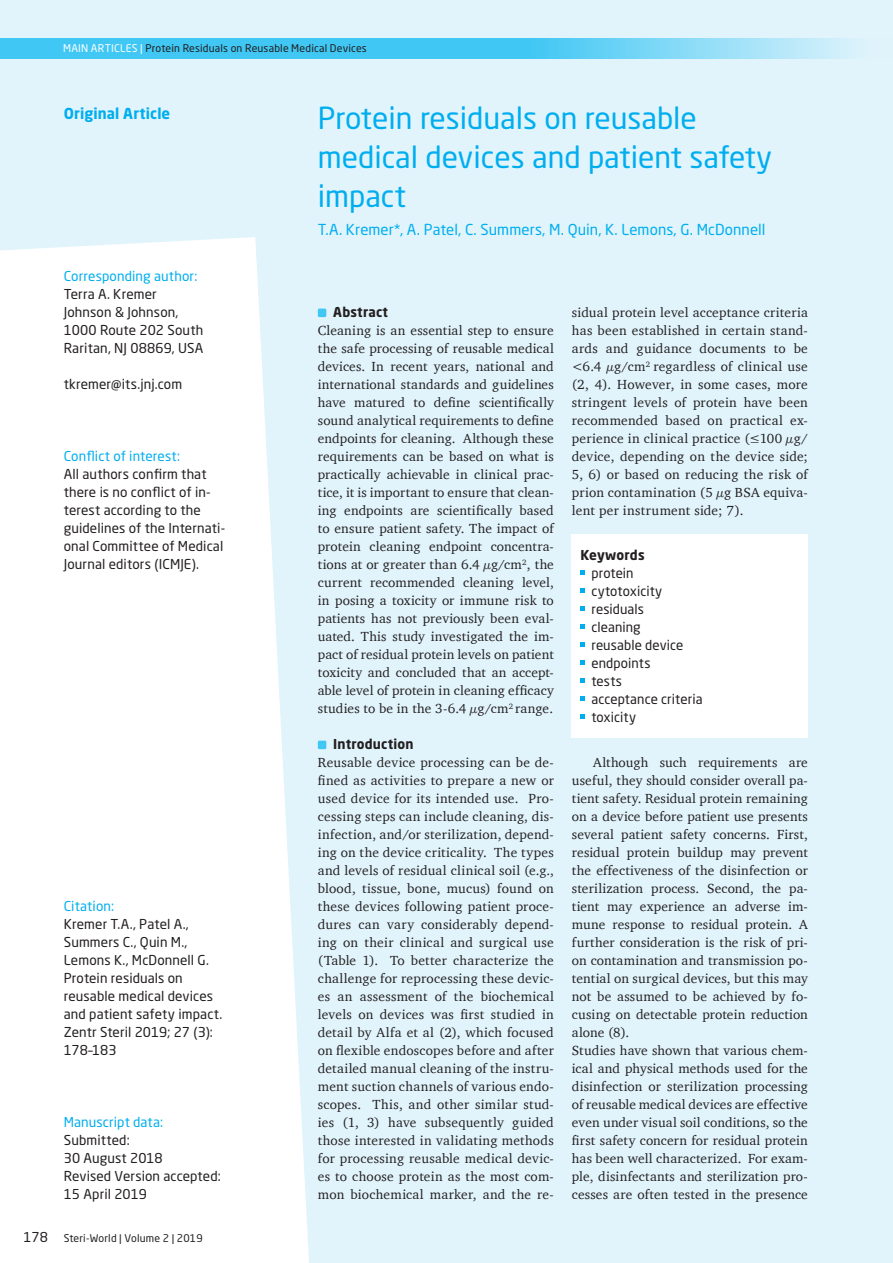
<style>
.page{position:relative;width:893px;height:1263px;background:#e1f4fc}
.page>*{position:absolute;margin:0;border:0;box-sizing:border-box;transform-origin:0 0}
.ZT-01__HL-GB{font:30px/39px "Neo Sans Pro";color:#00aeef}
.ZT-02__Autor-GB{font:15px "Neo Sans Pro";letter-spacing:.005em;color:#00aeef}
.t1{font:700 15px "Neo Sans Pro";letter-spacing:.01em;color:#00aeef}
.ZT-04__FL-GB{font:13.5px/18px "Charter";letter-spacing:.015em;color:#231f20;text-align:justify}
.ZT-05__Kasten-Aufzäh{font:13.5px/18px "Neo Sans Pro";letter-spacing:.005em;color:#231f20}
.ZT-04__FL-Einzug-GB{font:13.5px/18px "Charter";letter-spacing:.005em;color:#231f20;text-align:justify}
.t2{font:13.5px "Neo Sans Pro";letter-spacing:.01em;color:#00aeef}
.ZT-03__SL-GB{font:700 13.5px "Neo Sans Pro";letter-spacing:.015em;color:#231f20}
.t3{font:10.5px "Neo Sans Pro";letter-spacing:.015em;color:#231f20}
.s1{color:#fff}
</style>
<div class="page">
<svg style="left:0;top:237px;width:309px;height:1026px;background:#fcfdfe"></svg>
<svg style="left:0;top:38px;width:851px;height:21px;background:#5ccef5"></svg>
<div style="left:318px;top:309px;width:8px;height:8px;background:#40c7f4;border-radius:2px"></div>
<div style="left:318px;top:741px;width:8px;height:8px;background:#40c7f4;border-radius:2px"></div>
<div style="left:572px;top:534px;width:236px;height:204px;background:#fff"></div>
<svg style="left:580px;top:571px;width:5px;height:4px"></svg>
<svg style="left:580px;top:589px;width:5px;height:4px"></svg>
<svg style="left:580px;top:607px;width:5px;height:4px"></svg>
<svg style="left:580px;top:625px;width:5px;height:4px"></svg>
<svg style="left:580px;top:643px;width:5px;height:4px"></svg>
<svg style="left:580px;top:661px;width:5px;height:4px"></svg>
<svg style="left:580px;top:679px;width:5px;height:4px"></svg>
<svg style="left:580px;top:697px;width:5px;height:4px"></svg>
<svg style="left:580px;top:715px;width:5px;height:4px"></svg>
<p class="t3" style="left:63px;top:42px;width:305px"><span class="s1">MAIN ARTICLES |</span> Protein Residuals on Reusable Medical Devices</p>
<p class="t1" style="left:64px;top:104px;width:108px">Original Article</p>
<p class="t2" style="left:64px;top:268px;width:135px">Corresponding author:</p>
<p class="ZT-05__Kasten-Aufzäh" style="left:64px;top:285px;width:141px">Terra A. Kremer<br>Johnson &amp; Johnson,<br>1000 Route 202 South<br>Raritan, NJ 08869, USA</p>
<p class="ZT-05__Kasten-Aufzäh" style="left:64px;top:375px;width:120px">tkremer@its.jnj.com</p>
<p class="t2" style="left:64px;top:448px;width:118px">Conflict of interest:</p>
<p class="ZT-05__Kasten-Aufzäh" style="left:64px;top:465px;width:163px">All authors confirm that there is no conflict of in&shy;terest according to the guidelines of the Internati&shy;onal Committee of Medical<br>Journal editors (ICMJE).</p>
<p class="t2" style="left:64px;top:898px;width:52px">Citation:</p>
<p class="ZT-05__Kasten-Aufzäh" style="left:64px;top:915px;width:160px">Kremer T.A., Patel A.,<br>Summers C., Quin M.,<br>Lemons K., McDonnell G.<br>Protein residuals on reusable medical devices and patient safety impact.<br>Zentr Steril 2019; 27 (3):<br>178–183</p>
<p class="ZT-05__Kasten-Aufzäh" style="left:23px;top:1227px;width:26px">178</p>
<p class="t2" style="left:64px;top:1114px;width:101px">Manuscript data:</p>
<p class="ZT-05__Kasten-Aufzäh" style="left:64px;top:1131px;width:158px">Submitted:<br>30 August 2018<br>Revised Version accepted:<br>15 April 2019</p>
<p class="t3" style="left:64px;top:1231px;width:140px">Steri-World | Volume 2 | 2019</p>
<p class="ZT-01__HL-GB" style="left:318px;top:98px;width:456px">Protein residuals on reusable medical devices and patient safety impact</p>
<p class="ZT-02__Autor-GB" style="left:318px;top:221px;width:449px">T.A. Kremer*, A. Patel, C. Summers, M. Quin, K. Lemons, G. McDonnell</p>
<p class="ZT-03__SL-GB" style="left:333px;top:303px;width:56px">Abstract</p>
<p class="ZT-04__FL-GB" style="left:318px;top:321px;width:238px">Cleaning is an essential step to ensure the safe processing of reusable medical devices. In recent years, national and international standards and guidelines have matured to define scientifically sound analytical requirements to define endpoints for cleaning. Although these requirements can be based on what is practically achievable in clinical prac&shy;tice, it is important to ensure that clean&shy;ing endpoints are scientifically based to ensure patient safety. The impact of protein cleaning endpoint concentra&shy;tions at or greater than 6.4 µg/cm<sup>2</sup>, the current recommended cleaning level, in posing a toxicity or immune risk to patients has not previously been eval&shy;uated. This study investigated the im&shy;pact of residual protein levels on patient toxicity and concluded that an accept&shy;able level of protein in cleaning efficacy studies to be in the 3-6.4 µg/cm<sup>2</sup> range.</p>
<p class="ZT-03__SL-GB" style="left:333px;top:735px;width:82px">Introduction</p>
<p class="ZT-04__FL-GB" style="left:318px;top:753px;width:238px">Reusable device processing can be de&shy;fined as activities to prepare a new or used device for its intended use. Pro&shy;cessing steps can include cleaning, dis&shy;infection, and/or sterilization, depend&shy;ing on the device criticality. The types and levels of residual clinical soil (e.g., blood, tissue, bone, mucus) found on these devices following patient proce&shy;dures can vary considerably depend&shy;ing on their clinical and surgical use (Table 1). To better characterize the challenge for reprocessing these devic&shy;es an assessment of the biochemical levels on devices was first studied in detail by Alfa et al (2), which focused on flexible endoscopes before and after detailed manual cleaning of the instru&shy;ment suction channels of various endo&shy;scopes. This, and other similar stud&shy;ies (1, 3) have subsequently guided those interested in validating methods for processing reusable medical devic&shy;es to choose protein as the most com&shy;mon biochemical marker, and the re-</p>
<p class="ZT-04__FL-GB" style="left:572px;top:303px;width:238px">sidual protein level acceptance criteria has been established in certain stand&shy;ards and guidance documents to be &lt;6.4 µg/cm<sup>2</sup> regardless of clinical use (2, 4). However, in some cases, more stringent levels of protein have been recommended based on practical ex&shy;perience in clinical practice (≤100 µg/ device, depending on the device side; 5, 6) or based on reducing the risk of prion contamination (5 µg BSA equiva&shy;lent per instrument side; 7).</p>
<p class="ZT-03__SL-GB" style="left:580px;top:546px;width:66px">Keywords</p>
<p class="ZT-05__Kasten-Aufzäh" style="left:591px;top:564px;width:44px">protein</p>
<p class="ZT-05__Kasten-Aufzäh" style="left:591px;top:582px;width:72px">cytotoxicity</p>
<p class="ZT-05__Kasten-Aufzäh" style="left:591px;top:600px;width:54px">residuals</p>
<p class="ZT-05__Kasten-Aufzäh" style="left:591px;top:618px;width:51px">cleaning</p>
<p class="ZT-05__Kasten-Aufzäh" style="left:591px;top:636px;width:93px">reusable device</p>
<p class="ZT-05__Kasten-Aufzäh" style="left:591px;top:654px;width:61px">endpoints</p>
<p class="ZT-05__Kasten-Aufzäh" style="left:591px;top:672px;width:32px">tests</p>
<p class="ZT-05__Kasten-Aufzäh" style="left:591px;top:690px;width:113px">acceptance criteria</p>
<p class="ZT-05__Kasten-Aufzäh" style="left:591px;top:708px;width:46px">toxicity</p>
<p class="ZT-04__FL-Einzug-GB" style="left:572px;top:753px;width:238px;text-indent:21px">Although such requirements are useful, they should consider overall pa&shy;tient safety. Residual protein remaining on a device before patient use presents several patient safety concerns. First, residual protein buildup may prevent the effectiveness of the disinfection or sterilization process. Second, the pa&shy;tient may experience an adverse im&shy;mune response to residual protein. A further consideration is the risk of pri&shy;on contamination and transmission po&shy;tential on surgical devices, but this may not be assumed to be achieved by fo&shy;cusing on detectable protein reduction alone (8).</p>
<p class="ZT-04__FL-GB" style="left:572px;top:1041px;width:238px">Studies have shown that various chem&shy;ical and physical methods used for the disinfection or sterilization processing of reusable medical devices are effective even under visual soil conditions, so the first safety concern for residual protein has been well characterized. For exam&shy;ple, disinfectants and sterilization pro&shy;cesses are often tested in the presence</p>
</div>
